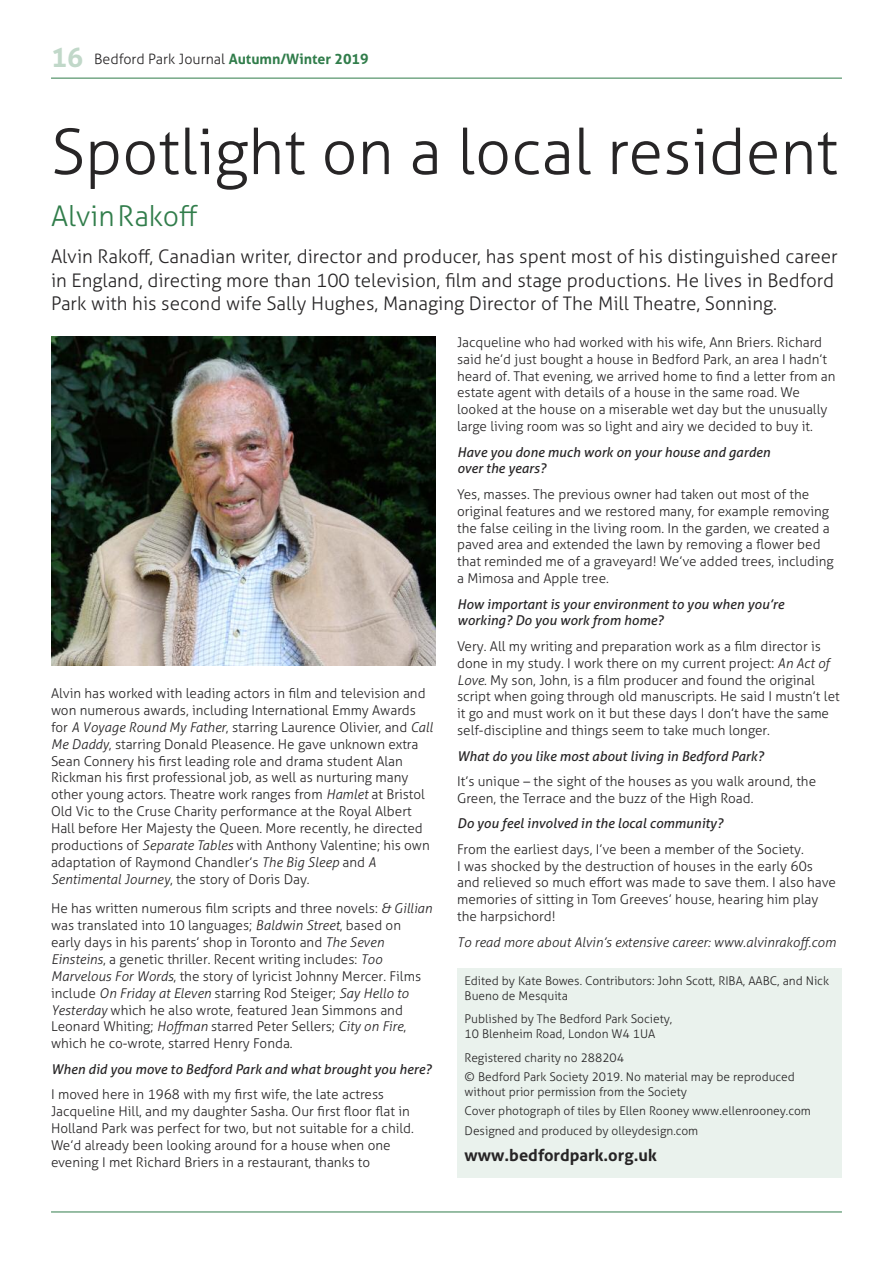
<style>
.page{position:relative;width:893px;height:1263px;background:#fff}
.page>*{position:absolute;margin:0;border:0;box-sizing:border-box;transform-origin:0 0}
.t1{font:300 63px "Aller";color:#272526}
.t2{font:300 28.5px "Aller";color:#317d4b}
.t3{font:300 18.75px/23.4px "Aller";color:#272526}
.t4{font:700 16.5px "Aller";color:#272526}
.t5{font:300 14.25px "Aller";color:#272526}
.t6{font:300 13.5px/16.8px "Aller";color:#272526}
.t7{font:italic 13.5px/16.8px "Aller";color:#272526}
.t8{font:italic 300 13.5px "Aller";color:#272526}
.t9{font:300 12px/19.2px "Aller";color:#272526}
.s1{font-weight:700;font-size:27px;color:#c1d8c9}
.s2{font-weight:700;color:#317d4b}
.s3{font-style:italic}
</style>
<div class="page">
<hr style="left:51px;top:1211px;width:791px;height:1px;background:#317d4b">
<hr style="left:51px;top:78px;width:791px;height:1px;background:#317d4b">
<img style="left:51px;top:337px;width:385px;height:329px">
<div style="left:457px;top:968px;width:385px;height:210px;background:#eaf2ed"></div>
<p class="t5" style="left:51px;top:50px;width:319px"><span class="s1">16</span> Bedford Park Journal <span class="s2">Autumn/Winter 2019</span></p>
<h1 class="t1" style="left:51px;top:114px;width:788px">Spotlight on a local resident</h1>
<h2 class="t2" style="left:51px;top:199px;width:148px">AlvinRakoff</h2>
<p class="t3" style="left:51px;top:245px;width:788px">Alvin Rakoff, Canadian writer, director and producer, has spent most of his distinguished career in England, directing more than 100 television, film and stage productions. He lives in Bedford<br>Park with his second wife Sally Hughes, Managing Director of The Mill Theatre, Sonning.</p>
<p class="t6" style="left:51px;top:685px;width:383px">Alvin has worked with leading actors in film and television and won numerous awards, including International Emmy Awards for <span class="s3">A Voyage Round My Father</span>, starring Laurence Olivier, and <span class="s3">Call Me Daddy</span>, starring Donald Pleasence. He gave unknown extra Sean Connery his first leading role and drama student Alan Rickman his first professional job, as well as nurturing many other young actors. Theatre work ranges from <span class="s3">Hamlet</span> at Bristol Old Vic to the Cruse Charity performance at the Royal Albert Hall before Her Majesty the Queen. More recently, he directed productions of <span class="s3">Separate Tables</span> with Anthony Valentine; his own adaptation of Raymond Chandler’s <span class="s3">The Big Sleep</span> and <span class="s3">A Sentimental Journey</span>, the story of Doris Day.</p>
<p class="t6" style="left:51px;top:900px;width:383px">He has written numerous film scripts and three novels: <span class="s3">&amp; Gillian </span>was translated into 10 languages; <span class="s3">Baldwin Street</span>, based on early days in his parents’ shop in Toronto and <span class="s3">The Seven Einsteins</span>, a genetic thriller. Recent writing includes: <span class="s3">Too Marvelous For Words</span>, the story of lyricist Johnny Mercer. Films include <span class="s3">On Friday at Eleven</span> starring Rod Steiger; <span class="s3">Say Hello to Yesterday</span> which he also wrote, featured Jean Simmons and Leonard Whiting; <span class="s3">Hoffman</span> starred Peter Sellers; <span class="s3">City on Fire</span>, which he co-wrote, starred Henry Fonda.</p>
<p class="t7" style="left:51px;top:1060px;width:382px">When did you move to Bedford Park and what brought you here?</p>
<p class="t6" style="left:51px;top:1086px;width:364px">I moved here in 1968 with my first wife, the late actress Jacqueline Hill, and my daughter Sasha. Our first floor flat in Holland Park was perfect for two, but not suitable for a child.<br>We’d already been looking around for a house when one evening I met Richard Briers in a restaurant, thanks to</p>
<p class="t6" style="left:457px;top:334px;width:380px">Jacqueline who had worked with his wife, Ann Briers. Richard said he’d just bought a house in Bedford Park, an area I hadn’t heard of. That evening, we arrived home to find a letter from an estate agent with details of a house in the same road. We looked at the house on a miserable wet day but the unusually large living room was so light and airy we decided to buy it.</p>
<p class="t7" style="left:457px;top:443px;width:315px">Have you done much work on your house and garden over the years?</p>
<p class="t6" style="left:457px;top:486px;width:378px">Yes, masses. The previous owner had taken out most of the original features and we restored many, for example removing the false ceiling in the living room. In the garden, we created a paved area and extended the lawn by removing a flower bed that reminded me of a graveyard! We’ve added trees, including a Mimosa and Apple tree.</p>
<p class="t7" style="left:457px;top:595px;width:329px">How important is your environment to you when you’re working? Do you work from home?</p>
<p class="t6" style="left:457px;top:638px;width:384px">Very. All my writing and preparation work as a film director is done in my study. I work there on my current project: <span class="s3">An Act of Love</span>. My son, John, is a film producer and found the original script when going through old manuscripts. He said I mustn’t let it go and must work on it but these days I don’t have the same self-discipline and things seem to take much longer.</p>
<p class="t7" style="left:457px;top:747px;width:308px">What do you like most about living in Bedford Park?</p>
<p class="t6" style="left:457px;top:773px;width:360px">It’s unique – the sight of the houses as you walk around, the<br>Green, the Terrace and the buzz of the High Road.</p>
<p class="t7" style="left:457px;top:815px;width:267px">Do you feel involved in the local community?</p>
<p class="t6" style="left:457px;top:840px;width:380px">From the earliest days, I’ve been a member of the Society.<br>I was shocked by the destruction of houses in the early 60s and relieved so much effort was made to save them. I also have memories of sitting in Tom Greeves’ house, hearing him play the harpsichord!</p>
<p class="t8" style="left:457px;top:934px;width:380px">To read more about Alvin’s extensive career: www.alvinrakoff.com</p>
<p class="t9" style="left:465px;top:973px;width:366px;line-height:15px">Edited by Kate Bowes. Contributors: John Scott, RIBA, AABC, and Nick<br>Bueno de Mesquita</p>
<p class="t9" style="left:465px;top:1011px;width:209px;line-height:15px">Published by The Bedford Park Society,<br>10 Blenheim Road, London W4 1UA</p>
<p class="t9" style="left:465px;top:1048px;width:332px">Registered charity no 288204<br>© Bedford Park Society 2019. No material may be reproduced</p>
<p class="t9" style="left:465px;top:1082px;width:348px">without prior permission from the Society<br>Cover photograph of tiles by Ellen Rooney www.ellenrooney.com<br>Designed and produced by olleydesign.com</p>
<p class="t4" style="left:465px;top:1145px;width:194px">www.bedfordpark.org.uk</p>
</div>
